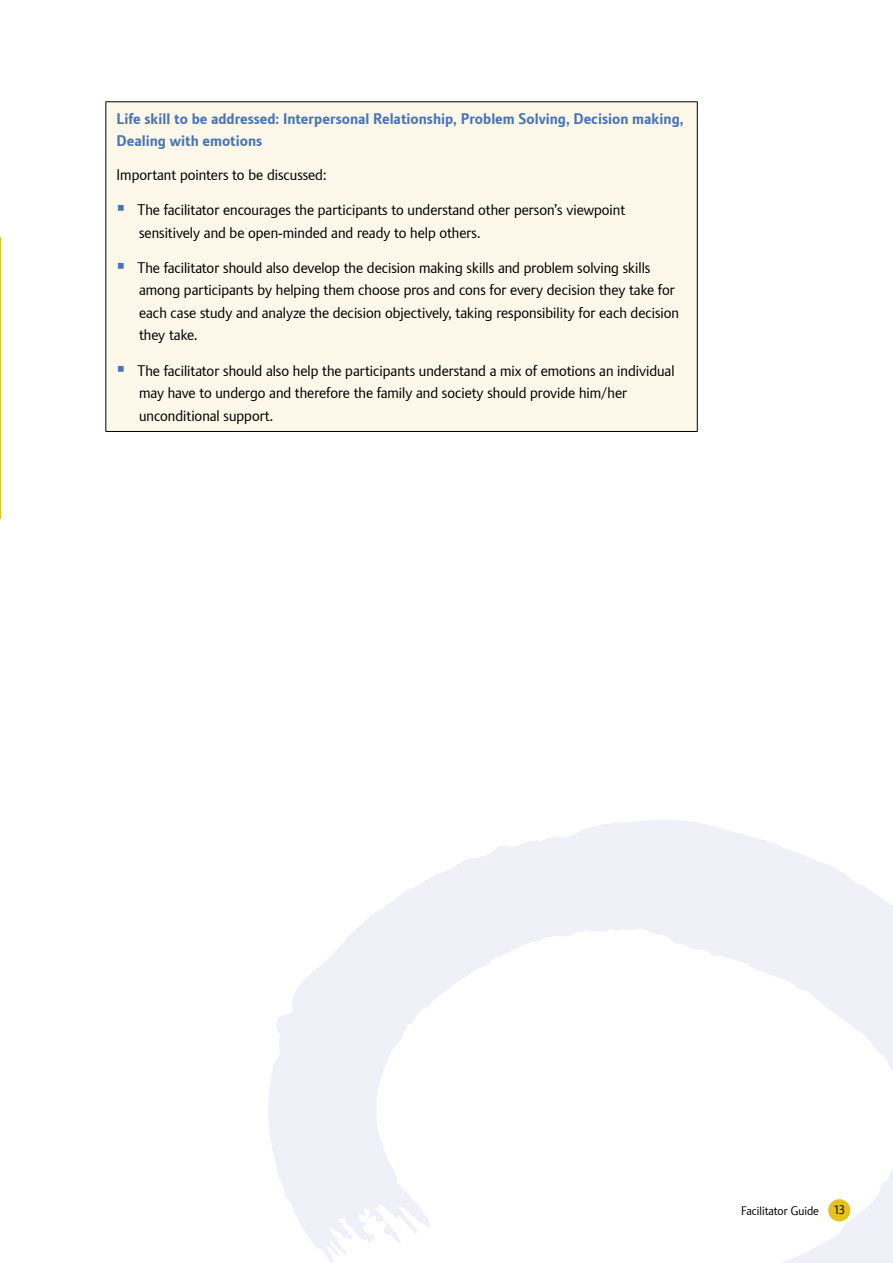
<style>
.page{position:relative;width:893px;height:1263px;background:#fff}
.page>*{position:absolute;margin:0;border:0;box-sizing:border-box;transform-origin:0 0}
.t1{font:15px/22.5px "Plan";color:#000}
.t2{font:700 15px/22.5px "Plan";color:#4975b8}
.t3{font:12px "Plan";color:#000}
.s1{color:#4975b8}
</style>
<div class="page">
<svg style="left:268px;top:820px;width:625px;height:443px"></svg>
<hr style="left:0;top:238px;width:1px;height:281px;background:#e6c01f">
<div style="left:106px;top:102px;width:591px;height:329px;background:#fdf8e9"></div>
<hr style="left:105px;top:101px;width:593px;height:1px;background:#000">
<hr style="left:105px;top:102px;width:1px;height:329px;background:#000">
<hr style="left:697px;top:102px;width:1px;height:329px;background:#000">
<hr style="left:105px;top:431px;width:593px;height:1px;background:#000">
<p class="t2" style="left:117px;top:107px;width:568px">Life skill to be addressed: Interpersonal Relationship, Problem Solving, Decision making,<br>Dealing with emotions</p>
<p class="t1" style="left:117px;top:163px;width:211px">Important pointers to be discussed:</p>
<p class="t1" style="left:139px;top:199px;width:488px;text-indent:-22px"><span class="s1">▪</span> The facilitator encourages the participants to understand other person’s viewpoint sensitively and be open-minded and ready to help others.</p>
<p class="t1" style="left:139px;top:256px;width:541px;text-indent:-22px"><span class="s1">▪</span> The facilitator should also develop the decision making skills and problem solving skills among participants by helping them choose pros and cons for every decision they take for each case study and analyze the decision objectively, taking responsibility for each decision they take.</p>
<p class="t1" style="left:139px;top:359px;width:537px;text-indent:-22px"><span class="s1">▪</span> The facilitator should also help the participants understand a mix of emotions an individual may have to undergo and therefore the family and society should provide him/her unconditional support.</p>
<p class="t3" style="left:741px;top:1204px;width:105px">Facilitator Guide 13</p>
</div>
